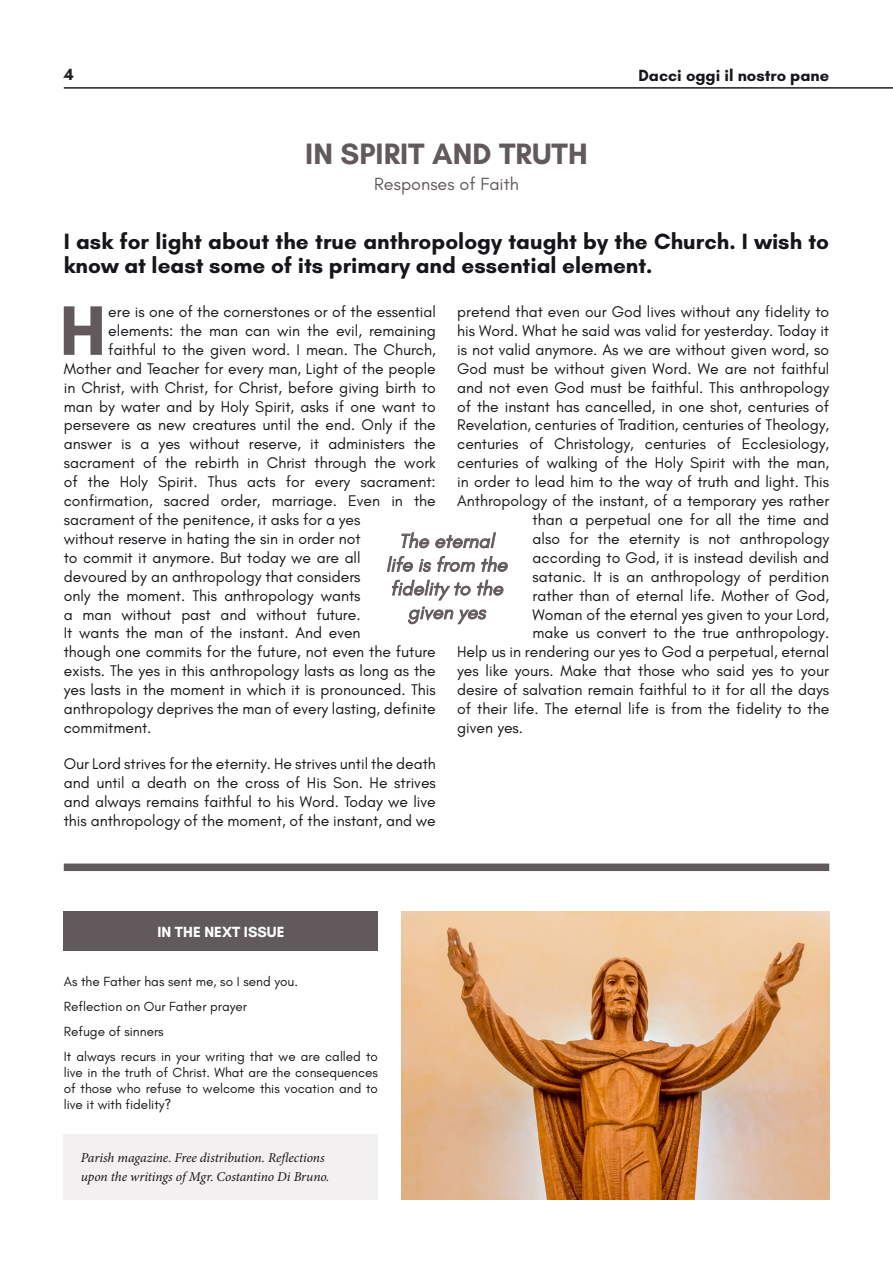
<style>
.page{position:relative;width:893px;height:1263px;background:#fff}
.page>*{position:absolute;margin:0;border:0;box-sizing:border-box;transform-origin:0 0}
.Paragrafo_con_capole{font:700 71.4px "Glacial Indifference";color:#61595c}
.Titolo_rubrica{font:700 30px "Glacial Indifference";color:#61595c}
.Titolo_testo{font:700 22.5px/24px "Glacial Indifference";color:#16151a}
.Occhiello{font:italic 19.8px/23.7px "Glacial Indifference";color:#61595c;text-align:center}
.Titolo_testo-2{font:18px "Glacial Indifference";color:#61595c}
.Titolo_testo-3{font:700 16.5px "Glacial Indifference";color:#16151a}
.t1{font:700 16.5px "Glacial Indifference";color:#231f20}
.Paragrafo_senza_capo{font:15.75px/18.9px "Glacial Indifference";color:#16151a;text-align:justify}
.Paragrafo_con_capole-2{font:15.75px "Glacial Indifference";color:#16151a}
.Titolo_con_sfondo{font:700 15px "Glacial Indifference";color:#fff}
.Testo_piccolo{font:13.5px/16.2px "Glacial Indifference";color:#16151a;text-align:justify}
.Serif_italic{font:italic 13.5px "Minion Pro";letter-spacing:-.01em;color:#16151a}
</style>
<div class="page">
<hr style="left:64px;top:87px;width:829px;height:2px;background:#231f20">
<svg style="left:387px;top:532px;width:121px;height:93px"></svg>
<div style="left:64px;top:1134px;width:314px;height:65px;background:#f3f0f1"></div>
<div style="left:64px;top:863px;width:765px;height:8px;background:#61595c"></div>
<div style="left:64px;top:911px;width:314px;height:39px;background:#61595c"></div>
<img style="left:401px;top:911px;width:428px;height:288px">
<p class="t1" style="left:64px;top:65px;width:11px">4</p>
<p class="Titolo_rubrica" style="left:305px;top:135px;width:284px">IN SPIRIT AND TRUTH</p>
<p class="Titolo_testo-2" style="left:374px;top:173px;width:146px">Responses of Faith</p>
<p class="Titolo_testo-3" style="left:638px;top:65px;width:192px">Dacci oggi il nostro pane</p>
<p class="Titolo_testo" style="left:64px;top:229px;width:767px">I ask for light about the true anthropology taught by the Church. I wish to know at least some of its primary and essential element.</p>
<p class="Paragrafo_con_capole" style="left:59px;top:286px;width:48px">H</p>
<p class="Paragrafo_con_capole-2" style="left:108px;top:303px;width:329px">ere is one of the cornerstones or of the essential</p>
<p class="Paragrafo_senza_capo" style="left:457px;top:303px;width:374px">pretend that even our God lives without any fidelity to</p>
<p class="Paragrafo_senza_capo" style="left:457px;top:321px;width:373px">his Word. What he said was valid for yesterday. Today it</p>
<p class="Paragrafo_senza_capo" style="left:457px;top:340px;width:373px">is not valid anymore. As we are without given word, so</p>
<p class="Paragrafo_senza_capo" style="left:457px;top:359px;width:373px">God must be without given Word. We are not faithful</p>
<p class="Paragrafo_senza_capo" style="left:457px;top:378px;width:374px">and not even God must be faithful. This anthropology</p>
<p class="Paragrafo_senza_capo" style="left:457px;top:397px;width:374px">of the instant has cancelled, in one shot, centuries of</p>
<p class="Paragrafo_senza_capo" style="left:457px;top:416px;width:374px">Revelation, centuries of Tradition, centuries of Theology,</p>
<p class="Paragrafo_senza_capo" style="left:457px;top:435px;width:374px">centuries of Christology, centuries of Ecclesiology,</p>
<p class="Paragrafo_senza_capo" style="left:457px;top:454px;width:374px">centuries of walking of the Holy Spirit with the man,</p>
<p class="Paragrafo_senza_capo" style="left:457px;top:473px;width:374px">in order to lead him to the way of truth and light. This</p>
<p class="Paragrafo_senza_capo" style="left:457px;top:492px;width:374px">Anthropology of the instant, of a temporary yes rather</p>
<p class="Paragrafo_senza_capo" style="left:533px;top:510px;width:298px">than a perpetual one for all the time and</p>
<p class="Paragrafo_senza_capo" style="left:533px;top:529px;width:298px">also for the eternity is not anthropology</p>
<p class="Paragrafo_senza_capo" style="left:533px;top:548px;width:298px">according to God, it is instead devilish and</p>
<p class="Paragrafo_senza_capo" style="left:533px;top:567px;width:298px">satanic. It is an anthropology of perdition</p>
<p class="Paragrafo_senza_capo" style="left:533px;top:586px;width:298px">rather than of eternal life. Mother of God,</p>
<p class="Paragrafo_senza_capo" style="left:533px;top:605px;width:298px">Woman of the eternal yes given to your Lord,</p>
<p class="Paragrafo_senza_capo" style="left:533px;top:624px;width:298px">make us convert to the true anthropology.</p>
<p class="Paragrafo_senza_capo" style="left:457px;top:643px;width:374px">Help us in rendering our yes to God a perpetual, eternal</p>
<p class="Paragrafo_senza_capo" style="left:457px;top:662px;width:374px">yes like yours. Make that those who said yes to your</p>
<p class="Paragrafo_senza_capo" style="left:457px;top:681px;width:374px">desire of salvation remain faithful to it for all the days</p>
<p class="Paragrafo_senza_capo" style="left:457px;top:699px;width:374px">of their life. The eternal life is from the fidelity to the</p>
<p class="Paragrafo_senza_capo" style="left:457px;top:718px;width:68px">given yes.</p>
<p class="Paragrafo_con_capole-2" style="left:108px;top:322px;width:329px">elements: the man can win the evil, remaining</p>
<p class="Paragrafo_con_capole-2" style="left:108px;top:341px;width:329px">faithful to the given word. I mean. The Church,</p>
<p class="Paragrafo_con_capole-2" style="left:64px;top:360px;width:374px">Mother and Teacher for every man, Light of the people</p>
<p class="Paragrafo_con_capole-2" style="left:64px;top:379px;width:374px">in Christ, with Christ, for Christ, before giving birth to</p>
<p class="Paragrafo_con_capole-2" style="left:64px;top:397px;width:373px">man by water and by Holy Spirit, asks if one want to</p>
<p class="Paragrafo_con_capole-2" style="left:64px;top:416px;width:374px">persevere as new creatures until the end. Only if the</p>
<p class="Paragrafo_con_capole-2" style="left:64px;top:435px;width:374px">answer is a yes without reserve, it administers the</p>
<p class="Paragrafo_con_capole-2" style="left:64px;top:454px;width:374px">sacrament of the rebirth in Christ through the work</p>
<p class="Paragrafo_con_capole-2" style="left:64px;top:473px;width:373px">of the Holy Spirit. Thus acts for every sacrament:</p>
<p class="Paragrafo_con_capole-2" style="left:64px;top:492px;width:374px">confirmation, sacred order, marriage. Even in the</p>
<p class="Paragrafo_con_capole-2" style="left:64px;top:511px;width:298px">sacrament of the penitence, it asks for a yes</p>
<p class="Paragrafo_con_capole-2" style="left:64px;top:530px;width:298px">without reserve in hating the sin in order not</p>
<p class="Paragrafo_con_capole-2" style="left:64px;top:549px;width:298px">to commit it anymore. But today we are all</p>
<p class="Paragrafo_con_capole-2" style="left:64px;top:568px;width:298px">devoured by an anthropology that considers</p>
<p class="Paragrafo_con_capole-2" style="left:64px;top:586px;width:298px">only the moment. This anthropology wants</p>
<p class="Paragrafo_con_capole-2" style="left:64px;top:605px;width:298px">a man without past and without future.</p>
<p class="Paragrafo_con_capole-2" style="left:64px;top:624px;width:298px">It wants the man of the instant. And even</p>
<p class="Paragrafo_con_capole-2" style="left:64px;top:643px;width:374px">though one commits for the future, not even the future</p>
<p class="Paragrafo_con_capole-2" style="left:64px;top:662px;width:373px">exists. The yes in this anthropology lasts as long as the</p>
<p class="Paragrafo_con_capole-2" style="left:64px;top:681px;width:374px">yes lasts in the moment in which it is pronounced. This</p>
<p class="Paragrafo_con_capole-2" style="left:64px;top:700px;width:374px">anthropology deprives the man of every lasting, definite</p>
<p class="Paragrafo_con_capole-2" style="left:64px;top:719px;width:89px">commitment.</p>
<p class="Paragrafo_senza_capo" style="left:64px;top:754px;width:374px">Our Lord strives for the eternity. He strives until the death and until a death on the cross of His Son. He strives and always remains faithful to his Word. Today we live this anthropology of the moment, of the instant, and we</p>
<p class="Occhiello" style="left:386px;top:529px;width:123px">The eternal life is from the fidelity to the given yes</p>
<p class="Titolo_con_sfondo" style="left:157px;top:922px;width:129px">IN THE NEXT ISSUE</p>
<p class="Testo_piccolo" style="left:64px;top:974px;width:236px">As the Father has sent me, so I send you.</p>
<p class="Testo_piccolo" style="left:64px;top:999px;width:185px">Reflection on Our Father prayer</p>
<p class="Testo_piccolo" style="left:64px;top:1023px;width:101px">Refuge of sinners</p>
<p class="Testo_piccolo" style="left:64px;top:1048px;width:316px">It always recurs in your writing that we are called to live in the truth of Christ. What are the consequences of those who refuse to welcome this vocation and to live it with fidelity?</p>
<p class="Serif_italic" style="left:81px;top:1148px;width:245px">Parish magazine. Free distribution. Reflections</p>
<p class="Serif_italic" style="left:81px;top:1167px;width:250px">upon the writings of Mgr. Costantino Di Bruno.</p>
</div>
